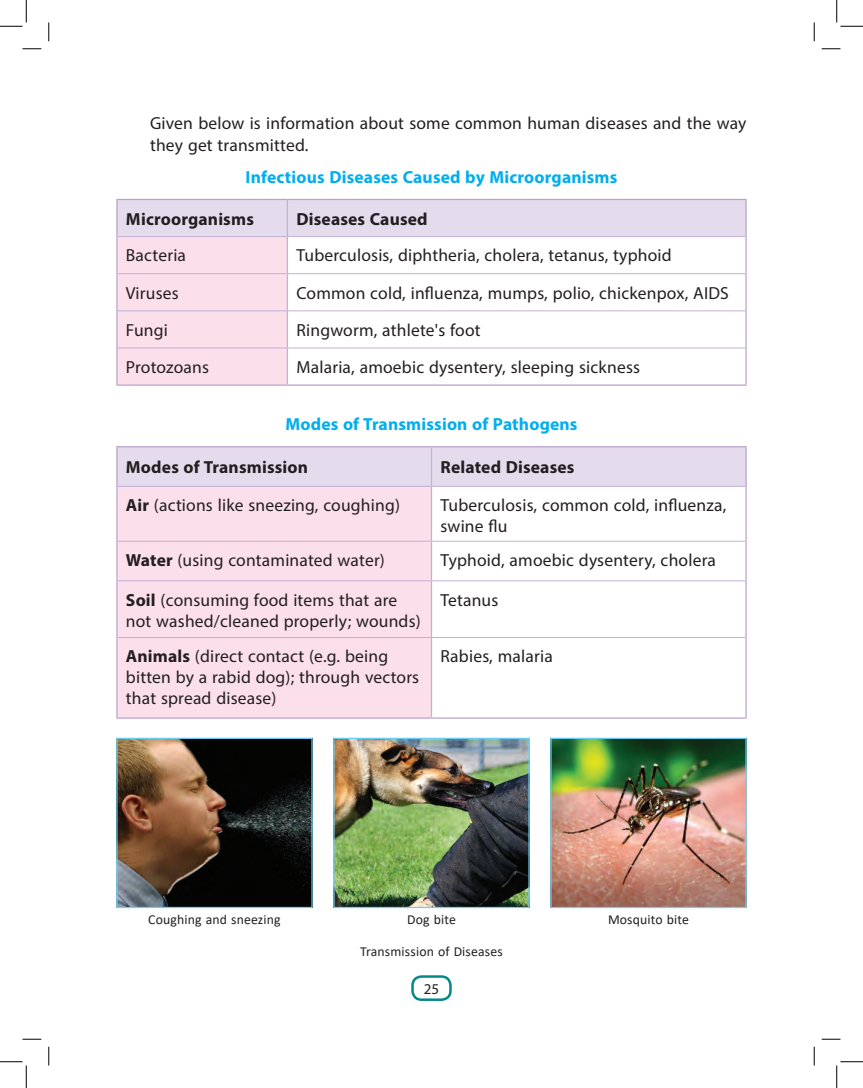
<style>
.page{position:relative;width:863px;height:1088px;background:#fff}
.page>*{position:absolute;margin:0;border:0;box-sizing:border-box;transform-origin:0 0}
.t1{font:17.5px/21px "Myriad Pro";letter-spacing:.01em;color:#231f20}
.t2{font:700 17.5px "Myriad Pro";letter-spacing:.01em;color:#00aeef}
.t3{font:700 17.5px "Myriad Pro";letter-spacing:.01em;color:#231f20}
.t4{font:15px "Myriad Pro";color:#231f20}
.t5{font:13.75px "Calibri";letter-spacing:.01em;color:#231f20}
.s1{font-weight:700}
</style>
<div class="page">
<div style="left:411px;top:975px;width:40px;height:25px;border:2px solid #048989;border-radius:9px"></div>
<svg style="left:118px;top:200px;width:627px;height:184px"></svg>
<hr style="left:116px;top:199px;width:171px;height:1px;background:#b9a3cd">
<hr style="left:116px;top:200px;width:2px;height:36px;background:#b9a3cd">
<hr style="left:287px;top:199px;width:459px;height:1px;background:#b9a3cd">
<hr style="left:745px;top:200px;width:1px;height:36px;background:#b9a3cd">
<hr style="left:116px;top:236px;width:2px;height:38px;background:#b9a3cd">
<hr style="left:745px;top:236px;width:1px;height:38px;background:#b9a3cd">
<hr style="left:116px;top:274px;width:2px;height:37px;background:#b9a3cd">
<hr style="left:745px;top:274px;width:1px;height:37px;background:#b9a3cd">
<hr style="left:116px;top:311px;width:2px;height:37px;background:#b9a3cd">
<hr style="left:745px;top:311px;width:1px;height:37px;background:#b9a3cd">
<hr style="left:116px;top:348px;width:2px;height:36px;background:#b9a3cd">
<hr style="left:745px;top:348px;width:1px;height:36px;background:#b9a3cd">
<hr style="left:116px;top:384px;width:171px;height:2px;background:#b9a3cd">
<hr style="left:287px;top:384px;width:459px;height:2px;background:#b9a3cd">
<hr style="left:287px;top:200px;width:1px;height:36px;background:#c2b0d5">
<hr style="left:287px;top:237px;width:1px;height:36px;background:#c2b0d5">
<hr style="left:287px;top:274px;width:1px;height:36px;background:#c2b0d5">
<hr style="left:287px;top:311px;width:1px;height:37px;background:#c2b0d5">
<hr style="left:287px;top:348px;width:1px;height:36px;background:#c2b0d5">
<hr style="left:118px;top:236px;width:169px;height:1px;background:#c2b0d5">
<hr style="left:287px;top:236px;width:458px;height:1px;background:#c2b0d5">
<hr style="left:118px;top:273px;width:169px;height:1px;background:#c2b0d5">
<hr style="left:287px;top:273px;width:458px;height:1px;background:#c2b0d5">
<hr style="left:118px;top:310px;width:169px;height:1px;background:#c2b0d5">
<hr style="left:287px;top:310px;width:458px;height:1px;background:#c2b0d5">
<hr style="left:118px;top:348px;width:169px;height:1px;background:#c2b0d5">
<hr style="left:287px;top:348px;width:458px;height:1px;background:#c2b0d5">
<div style="left:118px;top:447px;width:627px;height:39px;background:#e4dced"></div>
<div style="left:118px;top:487px;width:313px;height:230px;background:#fbdfeb"></div>
<hr style="left:116px;top:446px;width:315px;height:1px;background:#b9a3cd">
<hr style="left:116px;top:447px;width:2px;height:39px;background:#b9a3cd">
<hr style="left:431px;top:446px;width:315px;height:1px;background:#b9a3cd">
<hr style="left:745px;top:447px;width:1px;height:39px;background:#b9a3cd">
<hr style="left:116px;top:486px;width:2px;height:55px;background:#b9a3cd">
<hr style="left:745px;top:486px;width:1px;height:55px;background:#b9a3cd">
<hr style="left:116px;top:541px;width:2px;height:40px;background:#b9a3cd">
<hr style="left:745px;top:541px;width:1px;height:40px;background:#b9a3cd">
<hr style="left:116px;top:581px;width:2px;height:56px;background:#b9a3cd">
<hr style="left:745px;top:581px;width:1px;height:56px;background:#b9a3cd">
<hr style="left:116px;top:637px;width:2px;height:80px;background:#b9a3cd">
<hr style="left:745px;top:637px;width:1px;height:80px;background:#b9a3cd">
<hr style="left:116px;top:717px;width:315px;height:1px;background:#b9a3cd">
<hr style="left:431px;top:717px;width:315px;height:1px;background:#b9a3cd">
<hr style="left:431px;top:447px;width:1px;height:39px;background:#c2b0d5">
<hr style="left:431px;top:486px;width:1px;height:55px;background:#c2b0d5">
<hr style="left:431px;top:541px;width:1px;height:39px;background:#c2b0d5">
<hr style="left:431px;top:581px;width:1px;height:56px;background:#c2b0d5">
<hr style="left:431px;top:638px;width:1px;height:79px;background:#c2b0d5">
<hr style="left:118px;top:486px;width:313px;height:1px;background:#c2b0d5">
<hr style="left:431px;top:486px;width:314px;height:1px;background:#c2b0d5">
<hr style="left:118px;top:541px;width:313px;height:1px;background:#c2b0d5">
<hr style="left:431px;top:541px;width:314px;height:1px;background:#c2b0d5">
<hr style="left:118px;top:580px;width:313px;height:1px;background:#c2b0d5">
<hr style="left:431px;top:580px;width:314px;height:1px;background:#c2b0d5">
<hr style="left:118px;top:637px;width:313px;height:1px;background:#c2b0d5">
<hr style="left:431px;top:637px;width:314px;height:1px;background:#c2b0d5">
<img style="left:118px;top:739px;width:192px;height:167px">
<div style="left:116px;top:737px;width:196px;height:171px;border:1px solid #6bcff6"></div>
<img style="left:335px;top:739px;width:192px;height:167px">
<div style="left:333px;top:737px;width:196px;height:171px;border:1px solid #6bcff6"></div>
<img style="left:552px;top:739px;width:192px;height:167px">
<div style="left:550px;top:737px;width:196px;height:171px;border:1px solid #6bcff6"></div>
<svg style="left:22px;top:48px;width:19px;height:2px"></svg>
<svg style="left:821px;top:48px;width:19px;height:2px"></svg>
<svg style="left:22px;top:1038px;width:19px;height:2px"></svg>
<svg style="left:821px;top:1038px;width:19px;height:2px"></svg>
<svg style="left:48px;top:22px;width:2px;height:19px"></svg>
<svg style="left:48px;top:1046px;width:2px;height:19px"></svg>
<svg style="left:813px;top:22px;width:2px;height:19px"></svg>
<svg style="left:813px;top:1046px;width:2px;height:19px"></svg>
<svg style="left:0;top:0;width:27px;height:27px"></svg>
<svg style="left:0;top:1061px;width:27px;height:27px"></svg>
<svg style="left:836px;top:0;width:26px;height:27px"></svg>
<svg style="left:836px;top:1061px;width:26px;height:27px"></svg>
<p class="t1" style="left:150px;top:113px;width:598px">Given below is information about some common human diseases and the way they get transmitted.</p>
<p class="t2" style="left:245px;top:165px;width:373px">Infectious Diseases Caused by Microorganisms</p>
<p class="t3" style="left:126px;top:207px;width:129px">Microorganisms</p>
<p class="t3" style="left:296px;top:207px;width:133px">Diseases Caused</p>
<p class="t1" style="left:126px;top:245px;width:62px">Bacteria</p>
<p class="t1" style="left:296px;top:245px;width:377px">Tuberculosis, diphtheria, cholera, tetanus, typhoid</p>
<p class="t1" style="left:126px;top:282px;width:54px">Viruses</p>
<p class="t1" style="left:296px;top:282px;width:434px">Common cold, influenza, mumps, polio, chickenpox, AIDS</p>
<p class="t1" style="left:126px;top:319px;width:43px">Fungi</p>
<p class="t1" style="left:296px;top:319px;width:186px">Ringworm, athlete's foot</p>
<p class="t1" style="left:126px;top:356px;width:85px">Protozoans</p>
<p class="t1" style="left:296px;top:356px;width:345px">Malaria, amoebic dysentery, sleeping sickness</p>
<p class="t2" style="left:285px;top:412px;width:293px">Modes of Transmission of Pathogens</p>
<p class="t3" style="left:126px;top:456px;width:184px">Modes of Transmission</p>
<p class="t3" style="left:440px;top:456px;width:135px">Related Diseases</p>
<p class="t1" style="left:126px;top:494px;width:275px"><span class="s1">Air</span> (actions like sneezing, coughing)</p>
<p class="t1" style="left:440px;top:494px;width:287px">Tuberculosis, common cold, influenza, swine flu</p>
<p class="t1" style="left:126px;top:549px;width:260px"><span class="s1">Water</span> (using contaminated water)</p>
<p class="t1" style="left:440px;top:549px;width:277px">Typhoid, amoebic dysentery, cholera</p>
<p class="t1" style="left:126px;top:589px;width:296px"><span class="s1">Soil</span> (consuming food items that are not washed/cleaned properly; wounds)</p>
<p class="t1" style="left:440px;top:589px;width:59px">Tetanus</p>
<p class="t1" style="left:126px;top:645px;width:295px"><span class="s1">Animals</span> (direct contact (e.g. being bitten by a rabid dog); through vectors that spread disease)</p>
<p class="t1" style="left:440px;top:645px;width:114px">Rabies, malaria</p>
<p class="t5" style="left:148px;top:909px;width:134px">Coughing and sneezing</p>
<p class="t5" style="left:407px;top:909px;width:50px">Dog bite</p>
<p class="t5" style="left:608px;top:909px;width:82px">Mosquito bite</p>
<p class="t5" style="left:360px;top:942px;width:144px">Transmission of Diseases</p>
<p class="t4" style="left:423px;top:979px;width:17px">25</p>
</div>
